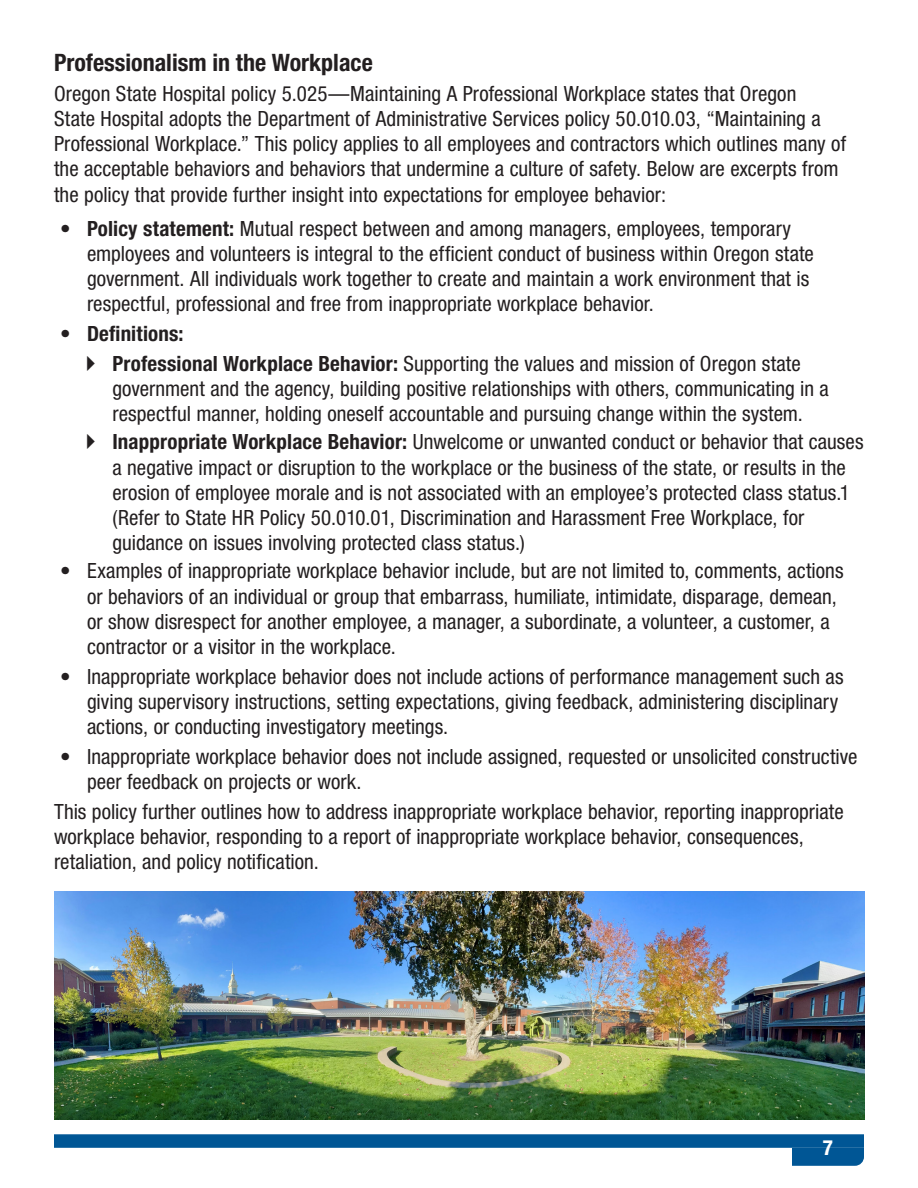
<style>
.page{position:relative;width:918px;height:1188px;background:#fff}
.page>*{position:absolute;margin:0;border:0;box-sizing:border-box;transform-origin:0 0}
.t1{font:700 condensed 24px "Helvetica Neue LT Pro";color:#231f20}
.body{font:condensed 21px/25.2px "Helvetica Neue LT Pro";color:#231f20}
.t2{font:700 condensed 21px "Helvetica Neue LT Pro";letter-spacing:.01em;color:#231f20}
.t3{font:700 condensed 21px "Helvetica Neue LT Pro";color:#fff}
.s1{font-weight:700}
.s2{font-weight:400}
</style>
<div class="page">
<div style="left:54px;top:1134px;width:810px;height:14px;background:#005695;border:2px solid #005695"></div>
<svg style="left:791px;top:1147px;width:73px;height:19px"></svg>
<img style="left:54px;top:891px;width:811px;height:228px">
<h2 class="t1" style="left:54px;top:48px;width:320px">Professionalism in the Workplace</h2>
<p class="body" style="left:54px;top:81px;width:794px">Oregon State Hospital policy 5.025—Maintaining A Professional Workplace states that Oregon<br>State Hospital adopts the Department of Administrative Services policy 50.010.03, “Maintaining a Professional Workplace.” This policy applies to all employees and contractors which outlines many of the acceptable behaviors and behaviors that undermine a culture of safety. Below are excerpts from the policy that provide further insight into expectations for employee behavior:</p>
<p class="body" style="left:87px;top:216px;width:728px;text-indent:-27px">• <span class="s1">Policy statement:</span> Mutual respect between and among managers, employees, temporary employees and volunteers is integral to the efficient conduct of business within Oregon state government. All individuals work together to create and maintain a work environment that is respectful, professional and free from inappropriate workplace behavior.</p>
<p class="t2" style="left:60px;top:321px;width:125px"><span class="s2">•</span> Definitions:</p>
<p class="body" style="left:112px;top:351px;width:718px"><span class="s1">Professional Workplace Behavior:</span> Supporting the values and mission of Oregon state government and the agency, building positive relationships with others, communicating in a respectful manner, holding oneself accountable and pursuing change within the system.</p>
<p class="body" style="left:112px;top:429px;width:753px"><span class="s1">Inappropriate Workplace Behavior:</span> Unwelcome or unwanted conduct or behavior that causes a negative impact or disruption to the workplace or the business of the state, or results in the erosion of employee morale and is not associated with an employee’s protected class status.1 (Refer to State HR Policy 50.010.01, Discrimination and Harassment Free Workplace, for guidance on issues involving protected class status.)</p>
<p class="body" style="left:87px;top:558px;width:758px;text-indent:-27px">• Examples of inappropriate workplace behavior include, but are not limited to, comments, actions or behaviors of an individual or group that embarrass, humiliate, intimidate, disparage, demean, or show disrespect for another employee, a manager, a subordinate, a volunteer, a customer, a contractor or a visitor in the workplace.</p>
<p class="body" style="left:87px;top:663px;width:758px;text-indent:-27px">• Inappropriate workplace behavior does not include actions of performance management such as giving supervisory instructions, setting expectations, giving feedback, administering disciplinary actions, or conducting investigatory meetings.</p>
<p class="body" style="left:87px;top:744px;width:772px;text-indent:-27px">• Inappropriate workplace behavior does not include assigned, requested or unsolicited constructive peer feedback on projects or work.</p>
<p class="body" style="left:54px;top:798px;width:791px">This policy further outlines how to address inappropriate workplace behavior, reporting inappropriate workplace behavior, responding to a report of inappropriate workplace behavior, consequences, retaliation, and policy notification.</p>
<p class="t3" style="left:823px;top:1135px;width:12px">7</p>
</div>
